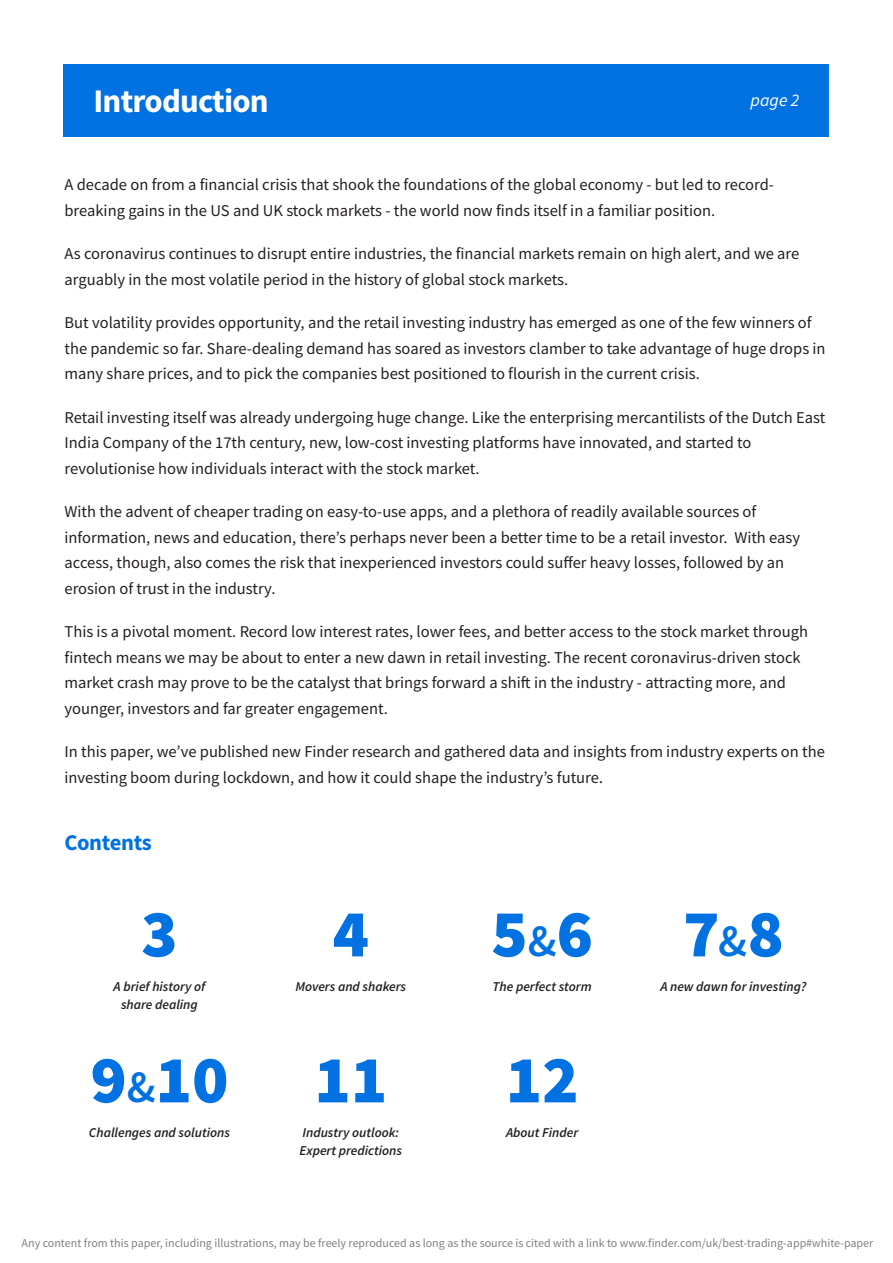
<style>
.page{position:relative;width:893px;height:1263px;background:#fff}
.page>*{position:absolute;margin:0;border:0;box-sizing:border-box;transform-origin:0 0}
.t1{font:900 67.5px "Source Sans Pro";color:#0271e1}
.t2{font:700 33px "Source Sans Pro";letter-spacing:-.025em;color:#fff}
.t3{font:700 22.5px "Source Sans Pro";letter-spacing:-.02em;color:#0271e1}
.t4{font:italic 17.7px "Source Sans Pro";color:#fff}
.t5{font:16.5px/25.5px "Source Sans Pro";color:#231f20}
.t6{font:italic 600 13.5px/18px "Source Sans Pro";color:#231f20;text-align:center}
.t7{font:12px "Source Sans Pro";color:#808080}
.s1{font-size:17.7px}
.s2{font-weight:600;font-size:45px}
</style>
<div class="page">
<div style="left:64px;top:64px;width:765px;height:72px;background:#0271e1"></div>
<h2 class="t2" style="left:94px;top:87px;width:177px">Introduction</h2>
<p class="t4" style="left:751px;top:93px;width:50px">page 2</p>
<p class="t5" style="left:65px;top:173px;width:711px">A decade on from a financial crisis that shook the foundations of the global economy - but led to record&shy;breaking gains in the US and UK stock markets - the world now finds itself in a familiar position.</p>
<p class="t5" style="left:65px;top:242px;width:736px">As coronavirus continues to disrupt entire industries, the financial markets remain on high alert, and we are arguably in the most volatile period in the history of global stock markets.</p>
<p class="t5" style="left:65px;top:311px;width:763px">But volatility provides opportunity, and the retail investing industry has emerged as one of the few winners of the pandemic so far. Share-dealing demand has soared as investors clamber to take advantage of huge drops in many share prices, and to pick the companies best positioned to flourish in the current crisis.</p>
<p class="t5" style="left:65px;top:406px;width:762px">Retail investing itself was already undergoing huge change. Like the enterprising mercantilists of the Dutch East<br>India Company of the 17th century, new, low-cost investing platforms have innovated, and started to revolutionise how individuals interact with the stock market.</p>
<p class="t5" style="left:65px;top:500px;width:737px">With the advent of cheaper trading on easy-to-use apps, and a plethora of readily available sources of information, news and education, there’s perhaps never been a better time to be a retail investor. With easy access, though, also comes the risk that inexperienced investors could suffer heavy losses, followed by an erosion of trust in the industry.</p>
<p class="t5" style="left:65px;top:620px;width:745px">This is a pivotal moment. Record low interest rates, lower fees, and better access to the stock market through fintech means we may be about to enter a new dawn in retail investing. The recent coronavirus-driven stock market crash may prove to be the catalyst that brings forward a shift in the industry - attracting more, and younger, investors and far greater engagement.</p>
<p class="t5" style="left:65px;top:740px;width:762px">In this paper, we’ve published new Finder research and gathered data and insights from industry experts on the investing boom during lockdown, and how it could shape the industry’s future<span class="s1">.</span></p>
<h3 class="t3" style="left:65px;top:833px;width:89px">Contents</h3>
<h1 class="t1" style="left:141px;top:906px;width:38px">3</h1>
<p class="t6" style="left:114px;top:979px;width:93px">A brief history of share dealing</p>
<h1 class="t1" style="left:90px;top:1052px;width:140px">9<span class="s2">&amp;</span>10</h1>
<p class="t6" style="left:89px;top:1125px;width:143px">Challenges and solutions</p>
<h1 class="t1" style="left:333px;top:906px;width:38px">4</h1>
<p class="t6" style="left:295px;top:979px;width:112px">Movers and shakers</p>
<h1 class="t1" style="left:314px;top:1052px;width:74px">11</h1>
<p class="t6" style="left:299px;top:1125px;width:104px;text-align:left">Industry outlook:<br>Expert predictions</p>
<h1 class="t1" style="left:491px;top:906px;width:103px">5<span class="s2">&amp;</span>6</h1>
<p class="t6" style="left:493px;top:979px;width:101px">The perfect storm</p>
<h1 class="t1" style="left:506px;top:1052px;width:74px">12</h1>
<p class="t6" style="left:506px;top:1125px;width:74px">About Finder</p>
<h1 class="t1" style="left:683px;top:906px;width:102px">7<span class="s2">&amp;</span>8</h1>
<p class="t6" style="left:660px;top:979px;width:148px">A new dawn for investing?</p>
<p class="t7" style="left:22px;top:1238px;width:853px">Any content from this paper, including illustrations, may be freely reproduced as long as the source is cited with a link to www.finder.com/uk/best-trading-app#white-paper</p>
</div>
